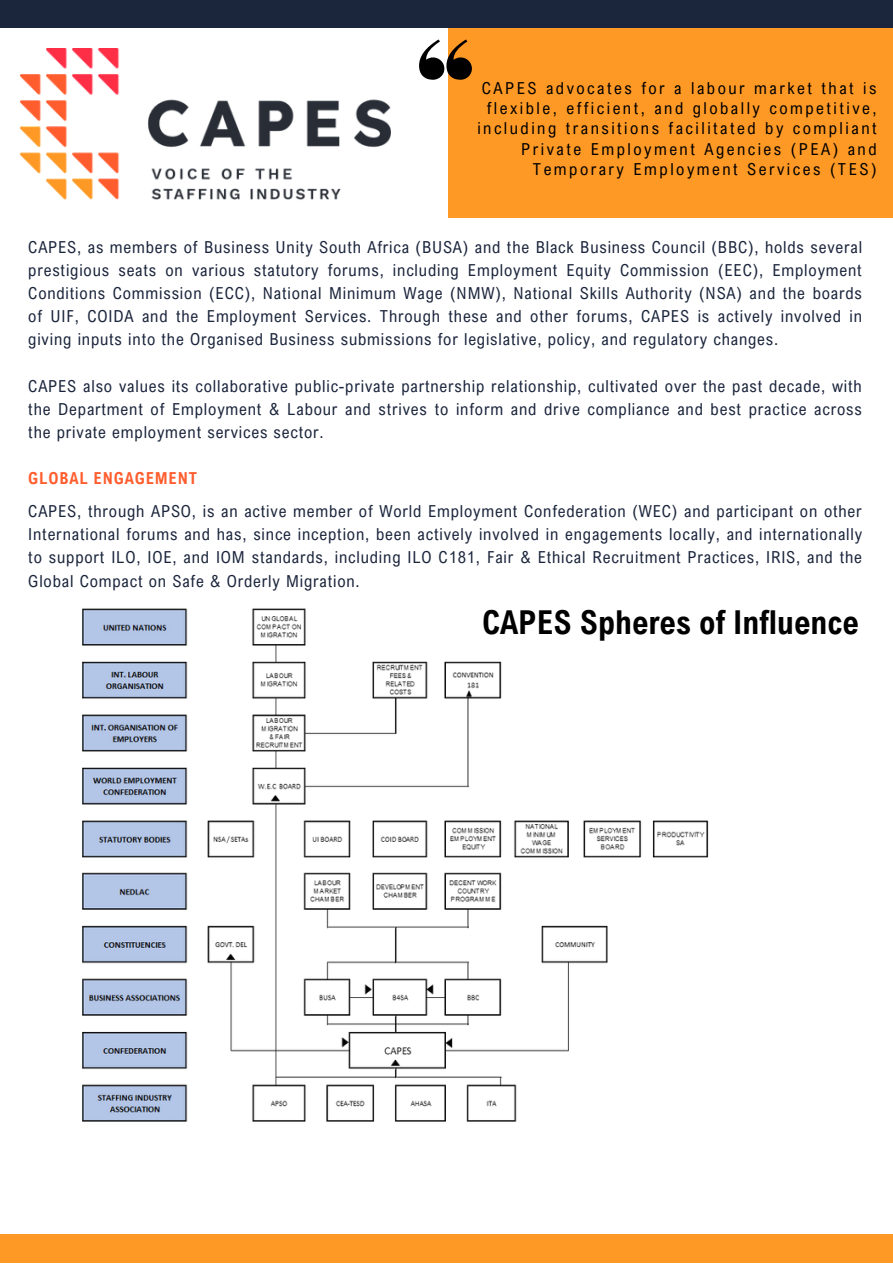
<style>
.page{position:relative;width:893px;height:1264px;background:#fff}
.page>*{position:absolute;margin:0;border:0;box-sizing:border-box;transform-origin:0 0}
.t1{font:700 33px "Arial Nova Cond";color:#000}
.t2{font:16.5px/23.1px "Arial Nova Cond";letter-spacing:.05em;color:#1b253c;text-align:justify}
.t3{font:16.5px/20.2px "Arial Nova Cond";letter-spacing:.15em;color:#000;text-align:right}
.t4{font:700 16.5px "Arial Nova Cond";letter-spacing:.05em;color:#ff5d2e}
</style>
<div class="page">
<div style="left:448px;top:28px;width:444px;height:190px;background:#ff9925"></div>
<div style="left:0;top:0;width:892px;height:27px;background:#1b253c"></div>
<div style="left:0;top:1234px;width:892px;height:28px;background:#ff9925"></div>
<img style="left:21px;top:48px;width:369px;height:152px">
<svg style="left:419px;top:39px;width:53px;height:41px"></svg>
<img style="left:82px;top:608px;width:627px;height:514px">
<p class="t3" style="left:477px;top:78px;width:401px">CAPES advocates for a labour market that is flexible, efficient, and globally competitive, including transitions facilitated by compliant Private Employment Agencies (PEA) and Temporary Employment Services (TES)</p>
<p class="t2" style="left:28px;top:235px;width:835px">CAPES, as members of Business Unity South Africa (BUSA) and the Black Business Council (BBC), holds several prestigious seats on various statutory forums, including Employment Equity Commission (EEC), Employment Conditions Commission (ECC), National Minimum Wage (NMW), National Skills Authority (NSA) and the boards of UIF, COIDA and the Employment Services. Through these and other forums, CAPES is actively involved in giving inputs into the Organised Business submissions for legislative, policy, and regulatory changes.</p>
<p class="t2" style="left:28px;top:374px;width:835px">CAPES also values its collaborative public-private partnership relationship, cultivated over the past decade, with the Department of Employment &amp; Labour and strives to inform and drive compliance and best practice across the private employment services sector.</p>
<p class="t4" style="left:28px;top:468px;width:170px">GLOBAL ENGAGEMENT</p>
<p class="t2" style="left:28px;top:499px;width:835px">CAPES, through APSO, is an active member of World Employment Confederation (WEC) and participant on other International forums and has, since inception, been actively involved in engagements locally, and internationally to support ILO, IOE, and IOM standards, including ILO C181, Fair &amp; Ethical Recruitment Practices, IRIS, and the Global Compact on Safe &amp; Orderly Migration.</p>
<p class="t1" style="left:482px;top:601px;width:378px">CAPES Spheres of Influence</p>
</div>
